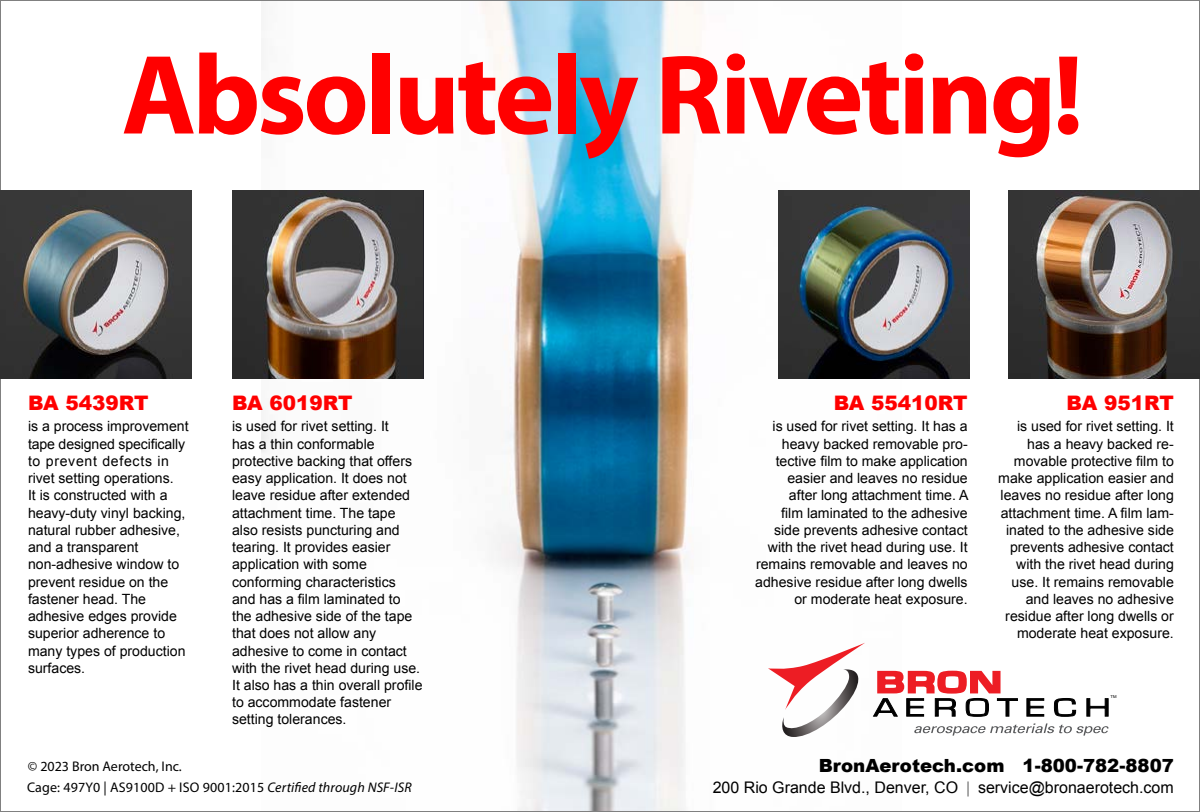
<style>
.page{position:relative;width:1200px;height:812px;background:#fff}
.page>*{position:absolute;margin:0;border:0;box-sizing:border-box;transform-origin:0 0}
.t1{font:700 114px "Myriad Pro";letter-spacing:-.03em;color:#f00}
.t2{font:900 20px "Arial";color:#f00}
.t3{font:900 18.1px "Arial";color:#000}
.t4{font:16px "Arial";color:#000}
.t5{font:14.1px/17.2px "Arial";color:#000}
.t6{font:14px "Myriad Pro";letter-spacing:.01em;color:#000}
.t7{font:4px "Arial";color:#000;scale:1.07 1}
.s1{font-style:italic}
</style>
<div class="page">
<img style="left:262px;top:2px;width:440px;height:808px">
<img style="left:0;top:190px;width:192px;height:189px">
<img style="left:778px;top:190px;width:192px;height:189px">
<img style="left:232px;top:190px;width:190px;height:189px">
<img style="left:1008px;top:190px;width:192px;height:189px">
<svg style="left:872px;top:670px;width:146px;height:47px"></svg>
<svg style="left:1026px;top:698px;width:18px;height:19px"></svg>
<svg style="left:1054px;top:698px;width:22px;height:19px"></svg>
<svg style="left:1086px;top:698px;width:23px;height:19px"></svg>
<svg style="left:914px;top:723px;width:195px;height:13px"></svg>
<svg style="left:768px;top:643px;width:97px;height:94px"></svg>
<h1 class="t1" style="left:122px;top:21px;width:963px">Absolutely Riveting!</h1>
<h2 class="t2" style="left:28px;top:389px;width:122px">BA 5439RT</h2>
<p class="t5" style="left:28px;top:418px;width:162px">is a process improvement tape designed specifically to prevent defects in rivet setting operations.<br>It is constructed with a heavy-duty vinyl backing, natural rubber adhesive, and a transparent non-adhesive window to prevent residue on the fastener head. The adhesive edges provide superior adherence to many types of production surfaces.</p>
<p class="t6" style="left:28px;top:758px;width:155px">© 2023 Bron Aerotech, Inc.</p>
<h2 class="t2" style="left:232px;top:389px;width:122px">BA 6019RT</h2>
<p class="t5" style="left:232px;top:418px;width:192px">is used for rivet setting. It<br>has a thin conformable protective backing that offers easy application. It does not leave residue after extended attachment time. The tape also resists puncturing and tearing. It provides easier application with some conforming characteristics and has a film laminated to the adhesive side of the tape that does not allow any adhesive to come in contact with the rivet head during use.<br>It also has a thin overall profile to accommodate fastener setting tolerances.</p>
<p class="t6" style="left:27px;top:779px;width:386px">Cage: 497Y0 | AS9100D + ISO 9001:2015 <span class="s1">Certified through NSF-ISR</span></p>
<h2 class="t2" style="left:834px;top:389px;width:135px">BA 55410RT</h2>
<p class="t5" style="left:755px;top:418px;width:215px;text-align:right">is used for rivet setting. It has a heavy backed removable pro&shy;tective film to make application easier and leaves no residue<br>after long attachment time. A<br>film laminated to the adhesive side prevents adhesive contact with the rivet head during use. It remains removable and leaves no adhesive residue after long dwells or moderate heat exposure.</p>
<h2 class="t2" style="left:1067px;top:389px;width:109px">BA 951RT</h2>
<p class="t5" style="left:998px;top:418px;width:177px;text-align:right">is used for rivet setting. It has a heavy backed re&shy;movable protective film to make application easier and leaves no residue after long attachment time. A film lam&shy;inated to the adhesive side prevents adhesive contact with the rivet head during use. It remains removable and leaves no adhesive residue after long dwells or moderate heat exposure.</p>
<p class="t7" style="left:1111px;top:694px;width:7px">TM</p>
<p class="t3" style="left:819px;top:752px;width:357px">BronAerotech.com 1-800-782-8807</p>
<p class="t4" style="left:713px;top:777px;width:463px">200 Rio Grande Blvd., Denver, CO | service@bronaerotech.com</p>
</div>
